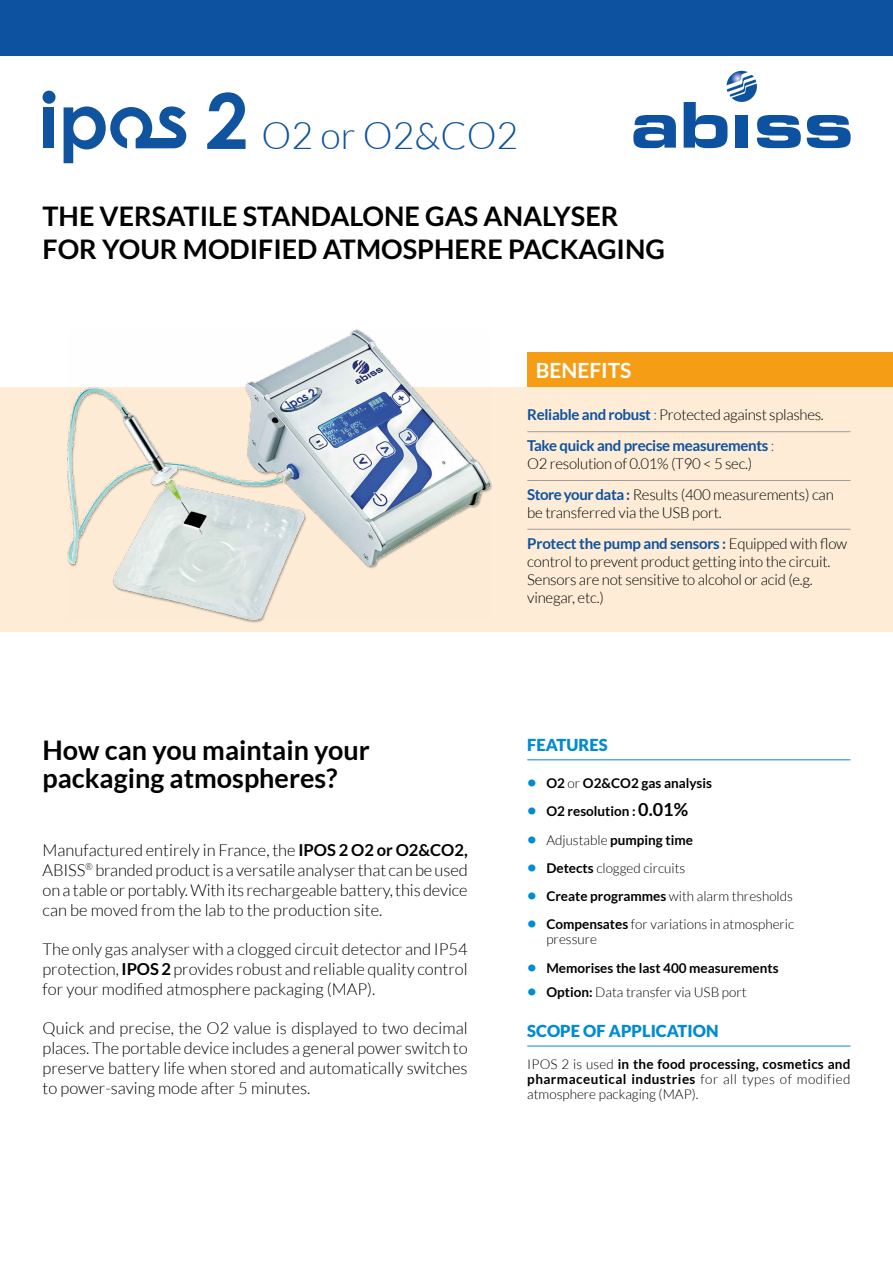
<style>
.page{position:relative;width:893px;height:1263px;background:#fff}
.page>*{position:absolute;margin:0;border:0;box-sizing:border-box;transform-origin:0 0}
.t1{font:300 37.5px "Lato";color:#0d52a0}
.Accroche_noir{font:700 27px/33px "Lato";color:#000}
.Titre_noir{font:700 27px "Lato";color:#000}
.Titre_bénéfices_cart{font:700 21px "Lato";color:#fff}
.Titre_noir-2{font:300 16.5px/19.8px "Lato";color:#000;text-align:justify}
.Titre_small{font:900 16.5px "Lato";color:#008bd2}
.Body{font:300 15px/18px "Lato";letter-spacing:-.015em;color:#000}
.Body-2{font:700 15px/18px "Lato";letter-spacing:-.02em;color:#0d52a0}
.Body_small{font:300 13.5px/15px "Lato";color:#000}
.Body_small-2{font:700 13.5px "Lato";color:#000}
.s1{font-weight:700}
.s2{font-weight:700;color:#0d52a0}
.s3{color:#0d52a0}
.s4{font-weight:300}
.s5{font-weight:300;color:#000}
.s6{font-size:16.5px;color:#008bd2}
.s7{font-size:18px}
.s8{font-weight:700;font-size:16.5px;color:#008bd2}
</style>
<div class="page">
<div style="left:0;top:387px;width:893px;height:244px;background:#feecd6"></div>
<hr style="left:527px;top:759px;width:323px;height:1px;background:#008bd2">
<hr style="left:527px;top:1046px;width:323px;height:1px;background:#008bd2">
<svg style="left:633px;top:115px;width:43px;height:33px"></svg>
<svg style="left:684px;top:71px;width:117px;height:77px"></svg>
<svg style="left:807px;top:115px;width:44px;height:33px"></svg>
<div style="left:527px;top:353px;width:366px;height:34px;background:#f59d15"></div>
<div style="left:0;top:0;width:893px;height:55px;background:#0d52a0"></div>
<hr style="left:527px;top:431px;width:323px;height:1px;background:#9d9d9c">
<hr style="left:527px;top:480px;width:323px;height:1px;background:#9d9d9c">
<hr style="left:527px;top:529px;width:323px;height:1px;background:#9d9d9c">
<div style="left:44px;top:107px;width:10px;height:41px;background:#1054a0"></div>
<div style="left:43px;top:91px;width:13px;height:13px;background:#1054a0;border-radius:50%"></div>
<svg style="left:64px;top:106px;width:123px;height:57px"></svg>
<svg style="left:207px;top:92px;width:39px;height:57px"></svg>
<img style="left:67px;top:330px;width:422px;height:290px">
<p class="t1" style="left:261px;top:115px;width:258px">O2 or O2&amp;CO2</p>
<p class="Accroche_noir" style="left:43px;top:199px;width:624px">THE VERSATILE STANDALONE GAS ANALYSER<br>FOR YOUR MODIFIED ATMOSPHERE PACKAGING</p>
<p class="Titre_bénéfices_cart" style="left:536px;top:359px;width:97px">BENEFITS</p>
<p class="Titre_noir" style="left:43px;top:734px;width:329px">How can you maintain your</p>
<p class="Titre_noir" style="left:43px;top:763px;width:297px">packaging atmospheres?</p>
<p class="Titre_noir-2" style="left:43px;top:840px;width:427px">Manufactured entirely in France, the <span class="s1">IPOS 2 O2 or O2&amp;CO2, </span>ABISS<sup>®</sup> branded product is a versatile analyser that can be used on a table or portably. With its rechargeable battery, this device can be moved from the lab to the production site.</p>
<p class="Titre_noir-2" style="left:43px;top:939px;width:427px">The only gas analyser with a clogged circuit detector and IP54 protection, <span class="s1">IPOS 2</span> provides robust and reliable quality control for your modified atmosphere packaging (MAP).</p>
<p class="Titre_noir-2" style="left:43px;top:1019px;width:427px">Quick and precise, the O2 value is displayed to two decimal places. The portable device includes a general power switch to preserve battery life when stored and automatically switches to power-saving mode after 5 minutes.</p>
<p class="Body" style="left:527px;top:406px;width:298px"><span class="s2">Reliable and robust</span> <span class="s3">:</span> Protected against splashes.</p>
<p class="Body-2" style="left:527px;top:436px;width:249px">Take quick and precise measurements <span class="s4">:<br></span><span class="s5">O2 resolution of 0.01% (T90 &lt; 5 sec.)</span></p>
<p class="Body" style="left:527px;top:485px;width:308px"><span class="s2">Store your data :</span> Results (400 measurements) can be transferred via the USB port.</p>
<p class="Body" style="left:527px;top:534px;width:321px"><span class="s2">Protect the pump and sensors :</span> Equipped with flow control to prevent product getting into the circuit.<br>Sensors are not sensitive to alcohol or acid (e.g. vinegar, etc.)</p>
<p class="Titre_small" style="left:527px;top:735px;width:82px">FEATURES</p>
<p class="Body_small-2" style="left:527px;top:775px;width:186px"><span class="s6">•</span> O2 <span class="s4">or</span> O2&amp;CO2 gas analysis</p>
<p class="Body_small-2" style="left:527px;top:803px;width:162px"><span class="s6">•</span> O2 resolution : <span class="s7">0.01%</span></p>
<p class="Body_small-2" style="left:527px;top:832px;width:167px"><span class="s6">•</span> <span class="s4">Adjustable</span> pumping time</p>
<p class="Body_small" style="left:527px;top:860px;width:160px"><span class="s8">•</span> <span class="s1">Detects</span> clogged circuits</p>
<p class="Body_small" style="left:527px;top:889px;width:267px"><span class="s8">•</span> <span class="s1">Create programmes</span> with alarm thresholds</p>
<p class="Body_small" style="left:546px;top:917px;width:249px;text-indent:-19px"><span class="s8">•</span> <span class="s1">Compensates</span> for variations in atmospheric pressure</p>
<p class="Body_small-2" style="left:527px;top:960px;width:253px"><span class="s6">•</span> Memorises the last 400 measurements</p>
<p class="Body_small" style="left:527px;top:984px;width:221px"><span class="s8">•</span> <span class="s1">Option:</span> Data transfer via USB port</p>
<p class="Titre_small" style="left:527px;top:1021px;width:193px">SCOPE OF APPLICATION</p>
<p class="Body_small" style="left:527px;top:1057px;width:325px;text-align:justify">IPOS 2 is used <span class="s1">in the food processing, cosmetics and pharmaceutical industries</span> for all types of modified atmosphere packaging (MAP).</p>
</div>
